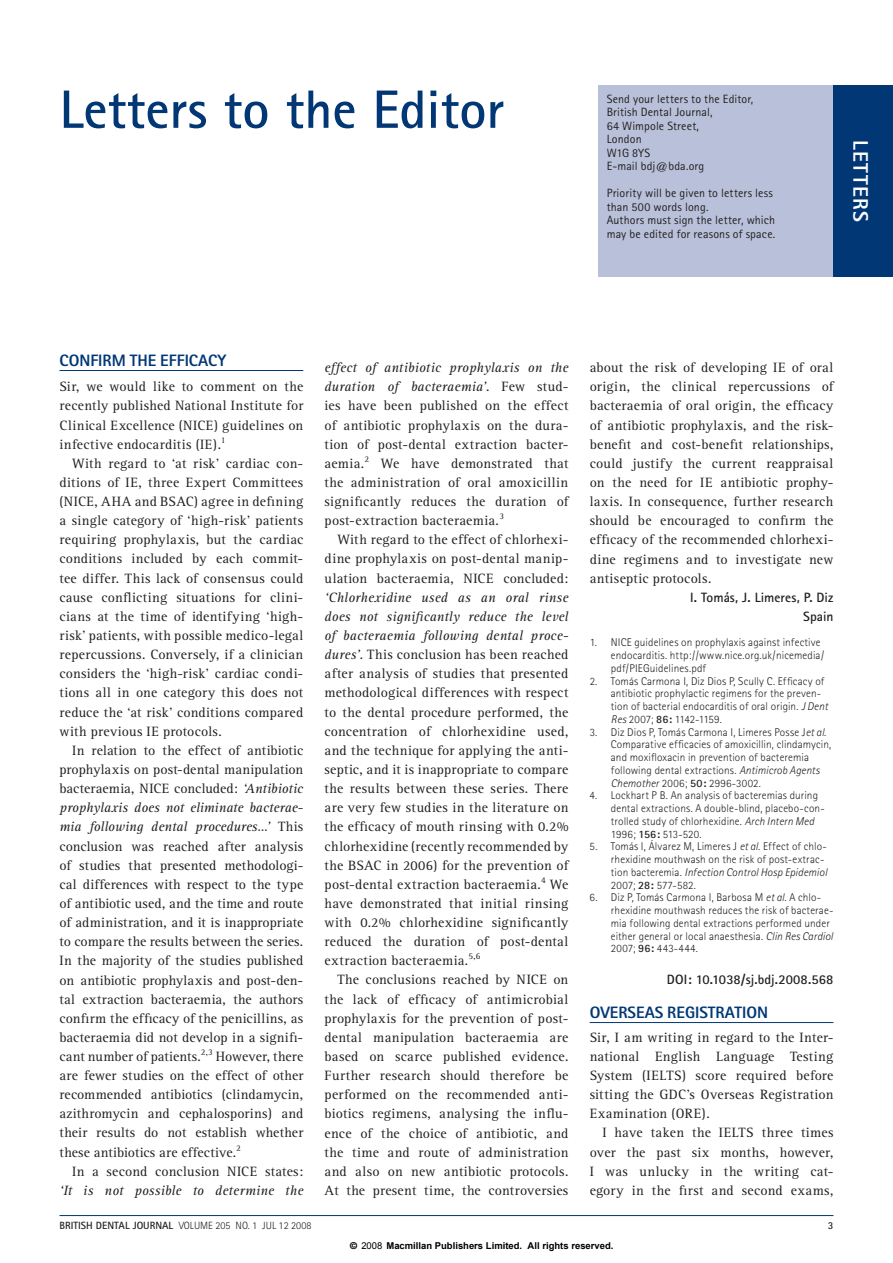
<style>
.page{position:relative;width:893px;height:1263px;background:#fff}
.page>*{position:absolute;margin:0;border:0;box-sizing:border-box;transform-origin:0 0}
.t1{font:700 54px "Rotis Sans Serif";color:#013775}
.t2{font:800 21px "Rotis Sans Serif";letter-spacing:.06em;color:#fff}
.t3{font:800 16.5px "Rotis Sans Serif";color:#013775}
.t4{font:13.95px/19.2px "Rotis Serif";letter-spacing:.015em;color:#231f20;text-align:justify}
.t5{font:italic 13.95px "Rotis Serif";letter-spacing:.01em;color:#231f20}
.t6{font:700 13.5px/19.2px "Rotis Sans Serif";color:#231f20;text-align:right}
.t7{font:12px/13.5px "Rotis Sans Serif";letter-spacing:.01em;color:#231f20}
.t8{font:300 11.25px/12.8px "Rotis Sans Serif";letter-spacing:.01em;color:#231f20}
.t9{font:300 10.5px "Rotis Sans Serif";color:#231f20}
.t10{font:700 10.5px "Rotis Sans Serif";color:#231f20}
.t11{font:700 9.45px "Arial";color:#000}
.s1{font-style:italic}
.s2{font-weight:700}
.s3{font-family:"Helvetica"}
.s4{font-weight:400}
</style>
<div class="page">
<hr style="left:59px;top:370px;width:244px;height:1px;background:#013775">
<hr style="left:590px;top:1022px;width:243px;height:1px;background:#013775">
<hr style="left:59px;top:1215px;width:774px;height:1px;background:#013775">
<div style="left:598px;top:85px;width:295px;height:191px;background:#b9c0d9"></div>
<div style="left:833px;top:85px;width:60px;height:191px;background:#013775"></div>
<h1 class="t1" style="left:59px;top:91px;width:446px">Letters to the Editor</h1>
<p class="t7" style="left:607px;top:93px;width:148px">Send your letters to the Editor,<br>British Dental Journal,<br>64 Wimpole Street,<br>London<br>W1G 8YS<br>E-mail bdj@bda.org</p>
<p class="t7" style="left:607px;top:188px;width:170px">Priority will be given to letters less than 500 words long.<br>Authors must sign the letter, which may be edited for reasons of space.</p>
<p class="t2" style="left:868px;top:140px;width:83px;rotate:90deg">LETTERS</p>
<h4 class="t3" style="left:59px;top:355px;width:168px">CONFIRM THE EFFICACY</h4>
<p class="t4" style="left:59px;top:378px;width:245px">Sir, we would like to comment on the recently published National Institute for Clinical Excellence (NICE) guidelines on infective endocarditis (IE).<sup>1</sup></p>
<p class="t4" style="left:59px;top:455px;width:245px;text-indent:13px">With regard to ‘at risk’ cardiac con&shy;ditions of IE, three Expert Committees (NICE, AHA and BSAC) agree in defining a single category of ‘high-risk’ patients requiring prophylaxis, but the cardiac conditions included by each commit&shy;tee differ. This lack of consensus could cause conflicting situations for clini&shy;cians at the time of identifying ‘high&shy;risk’ patients, with possible medico-legal repercussions. Conversely, if a clinician considers the ‘high-risk’ cardiac condi&shy;tions all in one category this does not reduce the ‘at risk’ conditions compared with previous IE protocols.</p>
<p class="t4" style="left:59px;top:742px;width:245px;text-indent:13px">In relation to the effect of antibiotic prophylaxis on post-dental manipulation bacteraemia, NICE concluded: <span class="s1">‘Antibiotic prophylaxis does not eliminate bacterae&shy;mia following dental procedures…’</span> This conclusion was reached after analysis of studies that presented methodologi&shy;cal differences with respect to the type of antibiotic used, and the time and route of administration, and it is inappropriate to compare the results between the series.<br>In the majority of the studies published on antibiotic prophylaxis and post-den&shy;tal extraction bacteraemia, the authors confirm the efficacy of the penicillins, as bacteraemia did not develop in a signifi&shy;cant number of patients.<sup>2,3</sup> However, there are fewer studies on the effect of other recommended antibiotics (clindamycin, azithromycin and cephalosporins) and their results do not establish whether these antibiotics are effective.<sup>2</sup></p>
<p class="t4" style="left:72px;top:1163px;width:233px">In a second conclusion NICE states:</p>
<p class="t5" style="left:59px;top:1185px;width:245px">‘It is not possible to determine the</p>
<p class="t4" style="left:325px;top:359px;width:245px"><span class="s1">effect of antibiotic prophylaxis on the duration of bacteraemia’</span>. Few stud&shy;ies have been published on the effect of antibiotic prophylaxis on the dura&shy;tion of post-dental extraction bacter&shy;aemia.<sup>2</sup> We have demonstrated that the administration of oral amoxicillin significantly reduces the duration of post-extraction bacteraemia.<sup>3</sup></p>
<p class="t4" style="left:325px;top:531px;width:245px;text-indent:13px">With regard to the effect of chlorhexi&shy;dine prophylaxis on post-dental manip&shy;ulation bacteraemia, NICE concluded: <span class="s1">‘Chlorhexidine used as an oral rinse does not significantly reduce the level of bacteraemia following dental proce&shy;dures’</span>. This conclusion has been reached after analysis of studies that presented methodological differences with respect to the dental procedure performed, the concentration of chlorhexidine used, and the technique for applying the anti&shy;septic, and it is inappropriate to compare the results between these series. There are very few studies in the literature on the efficacy of mouth rinsing with 0.2% chlorhexidine (recently recommended by the BSAC in 2006) for the prevention of post-dental extraction bacteraemia.<sup>4</sup> We have demonstrated that initial rinsing with 0.2% chlorhexidine significantly reduced the duration of post-dental extraction bacteraemia.<sup>5,6</sup></p>
<p class="t4" style="left:325px;top:971px;width:245px;text-indent:13px">The conclusions reached by NICE on the lack of efficacy of antimicrobial prophylaxis for the prevention of post&shy;dental manipulation bacteraemia are based on scarce published evidence.<br>Further research should therefore be performed on the recommended anti&shy;biotics regimens, analysing the influ&shy;ence of the choice of antibiotic, and the time and route of administration and also on new antibiotic protocols.<br>At the present time, the controversies</p>
<p class="t4" style="left:590px;top:359px;width:245px">about the risk of developing IE of oral origin, the clinical repercussions of bacteraemia of oral origin, the efficacy of antibiotic prophylaxis, and the risk&shy;benefit and cost-benefit relationships, could justify the current reappraisal on the need for IE antibiotic prophy&shy;laxis. In consequence, further research should be encouraged to confirm the efficacy of the recommended chlorhexi&shy;dine regimens and to investigate new antiseptic protocols.</p>
<p class="t6" style="left:690px;top:589px;width:145px">I. Tomás, J. Limeres, P. Diz<br>Spain</p>
<p class="t8" style="left:611px;top:637px;width:215px;text-indent:-21px">1. NICE guidelines on prophylaxis against infective endocarditis. http://www.nice.org.uk/nicemedia/ pdf/PIEGuidelines.pdf</p>
<p class="t8" style="left:611px;top:676px;width:218px;text-indent:-21px">2. Tomás Carmona I, Diz Dios P, Scully C. Efficacy of antibiotic prophylactic regimens for the preven&shy;tion of bacterial endocarditis of oral origin. <span class="s1">J Dent Res</span> 2007; <span class="s2">86:</span> 1142-1159.</p>
<p class="t8" style="left:611px;top:727px;width:222px;text-indent:-21px">3. Diz Dios P, Tomás Carmona I, Limeres Posse J<span class="s1">et al</span>.<br>Comparative efficacies of amoxicillin, clindamycin, and moxifloxacin in prevention of bacteremia following dental extractions. <span class="s1">Antimicrob Agents Chemother</span> 2006; <span class="s2">50:</span> 2996-3002.</p>
<p class="t8" style="left:611px;top:790px;width:215px;text-indent:-21px">4. Lockhart P B. An analysis of bacteremias during dental extractions. A double-blind, placebo-con&shy;trolled study of chlorhexidine. <span class="s1">Arch Intern Med </span>1996; <span class="s2">156:</span> 513-520.</p>
<p class="t8" style="left:611px;top:841px;width:218px;text-indent:-21px">5. Tomás I, Álvarez M, Limeres J <span class="s1">et al.</span> Effect of chlo&shy;rhexidine mouthwash on the risk of post-extrac&shy;tion bacteremia. <span class="s1">Infection Control Hosp Epidemiol </span>2007; <span class="s2">28:</span> 577-582.</p>
<p class="t8" style="left:611px;top:892px;width:224px;text-indent:-21px">6. Diz P, Tomás Carmona I, Barbosa M <span class="s1">et al.</span> A chlo&shy;rhexidine mouthwash reduces the risk of bacterae&shy;mia following dental extractions performed under either general or local anaesthesia. <span class="s1">Clin Res Cardiol </span>2007; <span class="s2">96:</span> 443-444.</p>
<p class="t6" style="left:667px;top:972px;width:168px">DOI: 10.1038/sj.bdj.2008.568</p>
<h4 class="t3" style="left:590px;top:1007px;width:180px">OVERSEAS REGISTRATION</h4>
<p class="t4" style="left:590px;top:1029px;width:245px">Sir, I am writing in regard to the Inter&shy;national English Language Testing System (IELTS) score required before sitting the GDC’s Overseas Registration Examination (ORE).</p>
<p class="t4" style="left:590px;top:1125px;width:245px;text-indent:13px">I have taken the IELTS three times over the past six months, however, I was unlucky in the writing cat&shy;egory in the first and second exams,</p>
<p class="t9" style="left:59px;top:1221px;width:253px"><span class="s2">BRITISH DENTAL JOURNAL</span> VOLUME 205 NO. 1 JUL 12 2008</p>
<p class="t10" style="left:828px;top:1221px;width:7px">3</p>
<p class="t11" style="left:350px;top:1240px;width:265px"><span class="s3">©</span> <span class="s4">2008</span> Macmillan Publishers Limited. All rights reserved.</p>
</div>
